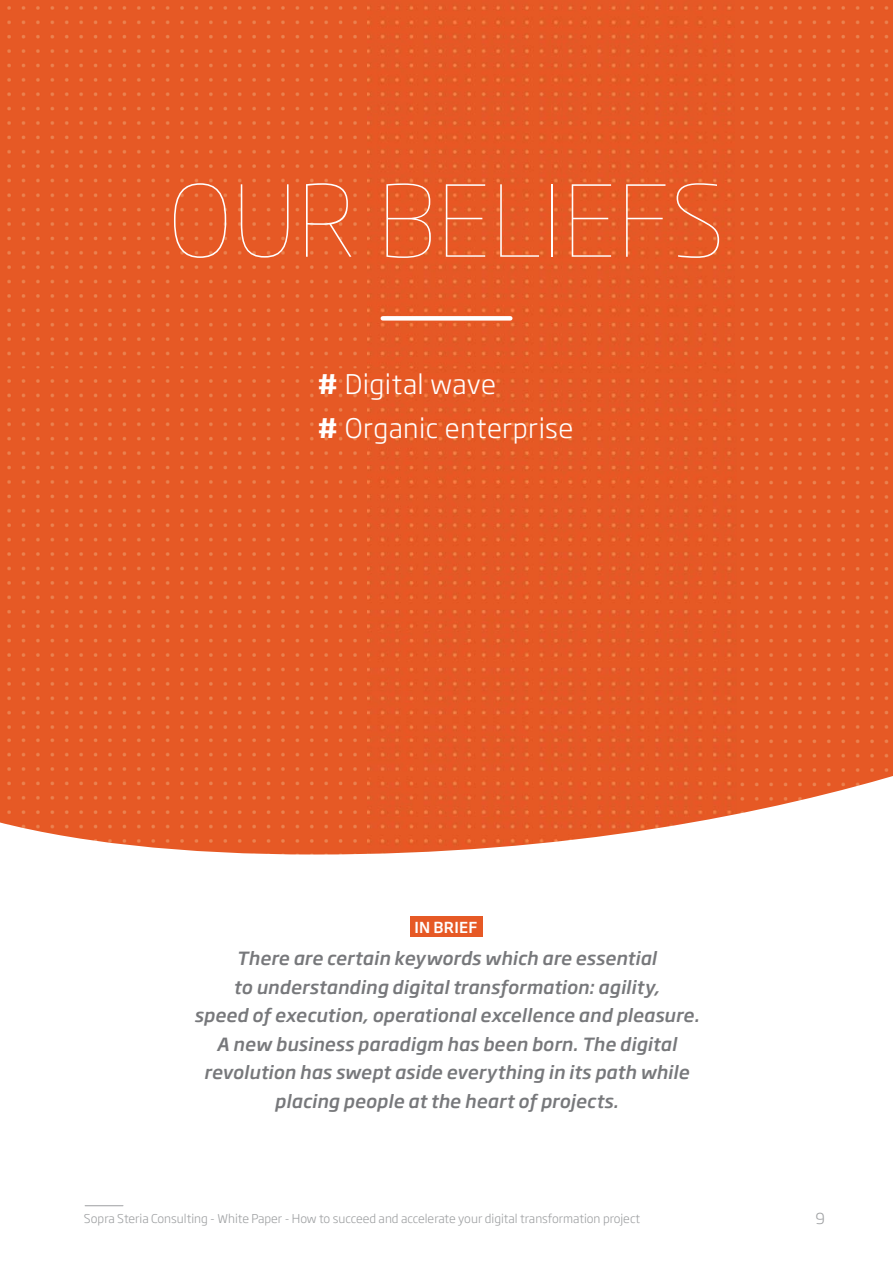
<style>
.page{position:relative;width:893px;height:1263px;background:#fff}
.page>*{position:absolute;margin:0;border:0;box-sizing:border-box;transform-origin:0 0}
.t1{font:100 97.5px "Soho Gothic Pro";letter-spacing:.015em;color:#fff}
.t2{font:300 26.7px/43.2px "Soho Gothic Pro";letter-spacing:.015em;color:#fff}
.t3{font:italic 500 18px/28.5px "Soho Gothic Pro";letter-spacing:.01em;color:#77787b;text-align:center}
.t4{font:500 15px "Soho Gothic Pro";letter-spacing:.015em;color:#fff}
.t5{font:300 15px "Soho Gothic Pro";color:#9d9fa1}
.t6{font:300 12px "Soho Gothic Pro";color:#9d9fa1}
.s1{font-weight:700}
</style>
<div class="page">
<img style="left:0;top:0;width:893px;height:770px">
<svg style="left:0;top:770px;width:893px;height:437px"></svg>
<div style="left:410px;top:916px;width:73px;height:21px;background:#e65925"></div>
<div style="left:383px;top:316px;width:127px;height:5px;background:#fff"></div>
<hr style="left:85px;top:1205px;width:38px;height:1px;background:#9d9fa1">
<h1 class="t1" style="left:169px;top:187px;width:557px">OUR BELIEFS</h1>
<h2 class="t2" style="left:318px;top:365px;width:257px"><span class="s1">#</span> Digital wave<br><span class="s1">#</span> Organic enterprise</h2>
<p class="t4" style="left:414px;top:920px;width:64px">IN BRIEF</p>
<p class="t3" style="left:194px;top:946px;width:506px">There are certain keywords which are essential<br>to understanding digital transformation: agility,<br>speed of execution, operational excellence and pleasure.<br>A new business paradigm has been born. The digital revolution has swept aside everything in its path while placing people at the heart of projects.</p>
<p class="t6" style="left:84px;top:1213px;width:558px">Sopra Steria Consulting - White Paper - How to succeed and accelerate your digital transformation project</p>
<p class="t5" style="left:815px;top:1212px;width:11px">9</p>
</div>
